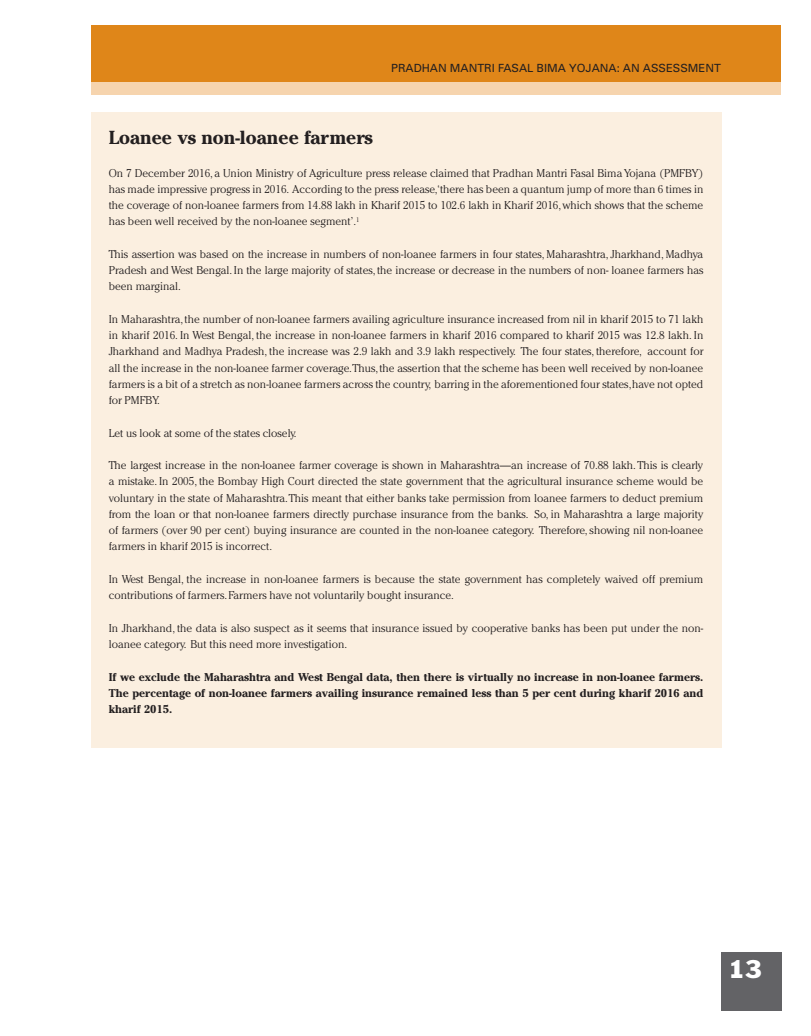
<style>
.page{position:relative;width:811px;height:1036px;background:#fff}
.page>*{position:absolute;margin:0;border:0;box-sizing:border-box;transform-origin:0 0}
.t1{font:23.75px "Franklin Gothic LT";color:#fff}
.t2{font:700 18.75px "Cheltenham";color:#231f20}
.t3{font:300 11.25px/16.2px "Cheltenham";color:#231f20;text-align:justify}
.t4{font:700 11.25px/16.2px "Cheltenham";color:#231f20;text-align:justify}
.t5{font:11.25px "Univers";color:#231f20}
</style>
<div class="page">
<div style="left:721px;top:952px;width:60px;height:59px;background:#636366"></div>
<div style="left:91px;top:26px;width:690px;height:56px;background:#df8619"></div>
<div style="left:91px;top:82px;width:690px;height:12px;background:#f6d4ae"></div>
<div style="left:91px;top:112px;width:630px;height:636px;background:#fbefe0"></div>
<p class="t5" style="left:391px;top:61px;width:331px">PRADHAN MANTRI FASAL BIMA YOJANA: AN ASSESSMENT</p>
<h2 class="t2" style="left:109px;top:126px;width:266px">Loanee vs non-loanee farmers</h2>
<p class="t3" style="left:109px;top:165px;width:596px">On 7 December 2016, a Union Ministry of Agriculture press release claimed that Pradhan Mantri Fasal Bima Yojana (PMFBY) has made impressive progress in 2016. According to the press release,‘there has been a quantum jump of more than 6 times in the coverage of non-loanee farmers from 14.88 lakh in Kharif 2015 to 102.6 lakh in Kharif 2016, which shows that the scheme has been well received by the non-loanee segment’.<sup>1</sup></p>
<p class="t3" style="left:109px;top:246px;width:596px">This assertion was based on the increase in numbers of non-loanee farmers in four states, Maharashtra, Jharkhand, Madhya Pradesh and West Bengal. In the large majority of states, the increase or decrease in the numbers of non- loanee farmers has been marginal.</p>
<p class="t3" style="left:109px;top:311px;width:596px">In Maharashtra, the number of non-loanee farmers availing agriculture insurance increased from nil in kharif 2015 to 71 lakh in kharif 2016. In West Bengal, the increase in non-loanee farmers in kharif 2016 compared to kharif 2015 was 12.8 lakh. In Jharkhand and Madhya Pradesh, the increase was 2.9 lakh and 3.9 lakh respectively. The four states, therefore, account for all the increase in the non-loanee farmer coverage.Thus, the assertion that the scheme has been well received by non-loanee farmers is a bit of a stretch as non-loanee farmers across the country, barring in the aforementioned four states, have not opted for PMFBY.</p>
<p class="t3" style="left:109px;top:425px;width:189px">Let us look at some of the states closely.</p>
<p class="t3" style="left:109px;top:457px;width:596px">The largest increase in the non-loanee farmer coverage is shown in Maharashtra—an increase of 70.88 lakh. This is clearly a mistake. In 2005, the Bombay High Court directed the state government that the agricultural insurance scheme would be voluntary in the state of Maharashtra. This meant that either banks take permission from loanee farmers to deduct premium from the loan or that non-loanee farmers directly purchase insurance from the banks. So, in Maharashtra a large majority of farmers (over 90 per cent) buying insurance are counted in the non-loanee category. Therefore, showing nil non-loanee farmers in kharif 2015 is incorrect.</p>
<p class="t3" style="left:109px;top:571px;width:596px">In West Bengal, the increase in non-loanee farmers is because the state government has completely waived off premium contributions of farmers. Farmers have not voluntarily bought insurance.</p>
<p class="t3" style="left:109px;top:620px;width:596px">In Jharkhand, the data is also suspect as it seems that insurance issued by cooperative banks has been put under the non&shy;loanee category. But this need more investigation.</p>
<p class="t4" style="left:109px;top:668px;width:596px">If we exclude the Maharashtra and West Bengal data, then there is virtually no increase in non-loanee farmers.<br>The percentage of non-loanee farmers availing insurance remained less than 5 per cent during kharif 2016 and kharif 2015.</p>
<h1 class="t1" style="left:728px;top:954px;width:36px">13</h1>
</div>
